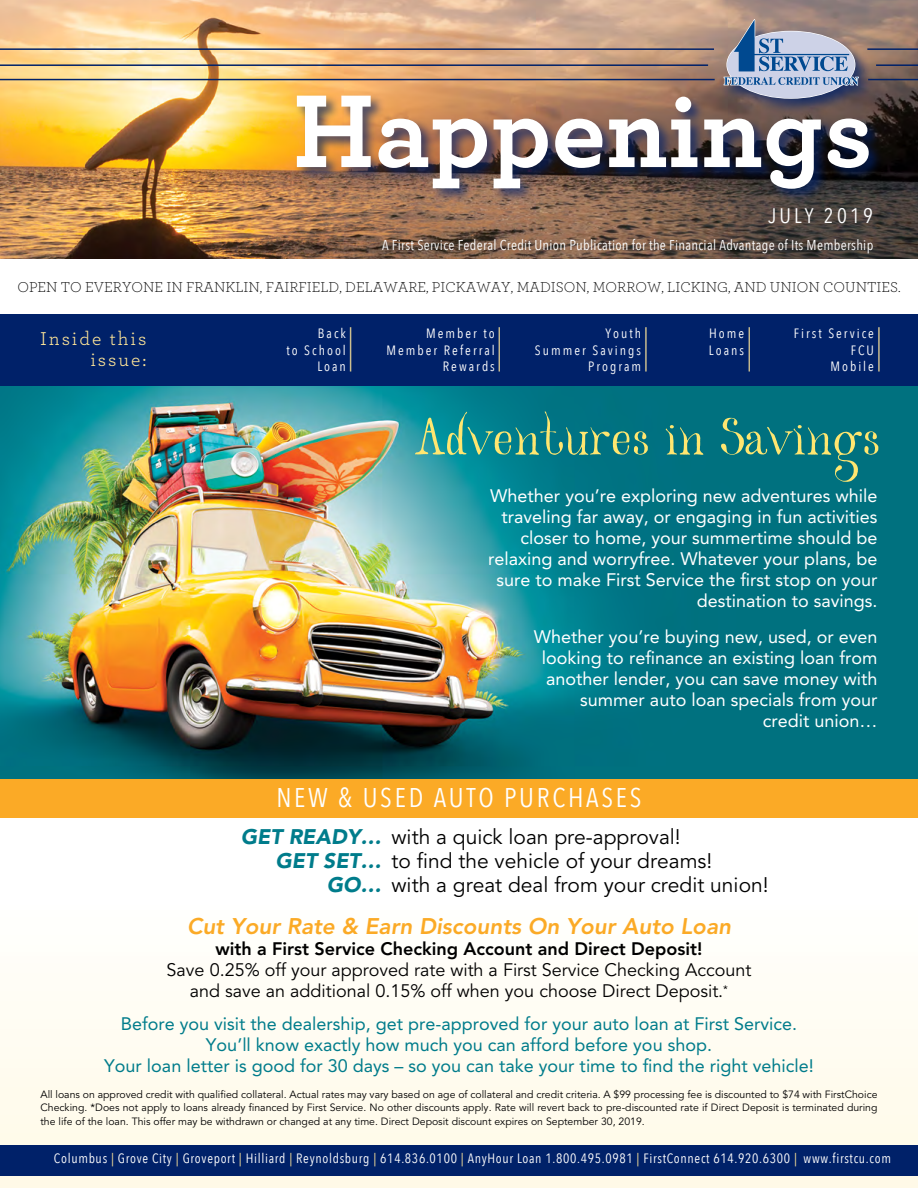
<style>
.page{position:relative;width:918px;height:1188px;background:#fff}
.page>*{position:absolute;margin:0;border:0;box-sizing:border-box;transform-origin:0 0}
.t1{font:700 108.6px "Archer Pro";color:#fff}
.t2{font:54px "Beauty Of The Peaks";color:#ffe670}
.t3{font:200 47.55px "Archer Pro";color:#ffe698}
.t4{font:27px "Avenir Next Condensed";letter-spacing:.1em;color:#fff}
.t5{font:italic 800 22.5px "Avenir";color:#fbaa26}
.t6{font:21px "Avenir";color:#000}
.t7{font:21px "Avenir Next Condensed";letter-spacing:.15em;color:#fff}
.t8{font:19.5px/21px "Archer Pro";letter-spacing:.1em;color:#ffe698;text-align:right}
.t9{font:18px/21px "Avenir";color:#fff;text-align:right}
.t10{font:18px/21px "Avenir";color:#007c8b;text-align:center}
.t11{font:18px "Avenir";color:#000}
.t12{font:800 18px "Avenir";color:#000}
.t13{font:300 15px "Archer Pro";color:#000}
.t14{font:14.25px "Avenir Next Condensed";letter-spacing:.02em;color:#fff}
.t15{font:13.5px "Avenir Next Condensed";letter-spacing:.05em;color:#fff}
.t16{font:13.5px/16.5px "Avenir Next Condensed";letter-spacing:.15em;color:#fff;text-align:right}
.t17{font:10.5px/13.5px "Avenir";color:#000;text-align:justify}
.s1{font-weight:900;font-style:italic;color:#007c8b}
.s2{color:#ffe698}
</style>
<div class="page">
<div style="left:0;top:608px;width:918px;height:580px;background:#fffdf6"></div>
<img style="left:0;top:386px;width:918px;height:393px">
<img style="left:0;top:0;width:918px;height:258px">
<div style="left:295px;top:94px;width:588px;height:109px;background:#002169;opacity:.66"></div>
<div style="left:0;top:315px;width:918px;height:71px;background:#002169"></div>
<div style="left:721px;top:17px;width:153px;height:98px;background:#002169;opacity:.75"></div>
<div style="left:727px;top:31px;width:128px;height:67px;background:#cdd2e7;border-radius:50%"></div>
<svg style="left:724px;top:19px;width:135px;height:68px"></svg>
<hr style="left:0;top:79px;width:715px;height:1px;background:#002169">
<hr style="left:0;top:64px;width:708px;height:2px;background:#002169">
<hr style="left:0;top:48px;width:714px;height:2px;background:#002169">
<hr style="left:868px;top:79px;width:50px;height:1px;background:#002169">
<hr style="left:876px;top:64px;width:42px;height:2px;background:#002169">
<hr style="left:867px;top:48px;width:51px;height:2px;background:#002169">
<div style="left:0;top:779px;width:918px;height:39px;background:#fbaa26"></div>
<div style="left:0;top:1145px;width:918px;height:30px;background:#002169"></div>
<p class="t1" style="left:293px;top:45px;width:582px">Happenings</p>
<p class="t7" style="left:768px;top:198px;width:106px">JULY 2019</p>
<p class="t14" style="left:382px;top:232px;width:493px">A First Service Federal Credit Union Publication for the Financial Advantage of Its Membership</p>
<p class="t13" style="left:17px;top:277px;width:885px">OPEN TO EVERYONE IN FRANKLIN, FAIRFIELD, DELAWARE, PICKAWAY, MADISON, MORROW, LICKING, AND UNION COUNTIES.</p>
<p class="t3" style="left:345px;top:317px;width:13px">|</p>
<p class="t3" style="left:494px;top:317px;width:13px">|</p>
<p class="t3" style="left:641px;top:317px;width:13px">|</p>
<p class="t3" style="left:744px;top:317px;width:13px">|</p>
<p class="t3" style="left:873px;top:317px;width:13px">|</p>
<p class="t16" style="left:286px;top:325px;width:61px">Back<br>to School<br>Loan</p>
<p class="t16" style="left:387px;top:325px;width:110px">Member to<br>Member Referral<br>Rewards</p>
<p class="t16" style="left:535px;top:325px;width:108px">Youth<br>Summer Savings<br>Program</p>
<p class="t8" style="left:40px;top:327px;width:108px">Inside this issue:</p>
<p class="t16" style="left:794px;top:325px;width:82px">First Service<br>FCU<br>Mobile</p>
<p class="t16" style="left:709px;top:325px;width:37px;text-align:left">Home<br>Loans</p>
<p class="t2" style="left:415px;top:410px;width:469px">Adventures in Savings</p>
<p class="t9" style="left:488px;top:485px;width:391px">Whether you’re exploring new adventures while traveling far away, or engaging in fun activities closer to home, your summertime should be relaxing and worryfree. Whatever your plans, be sure to make First Service the first stop on your destination to savings.</p>
<p class="t9" style="left:534px;top:626px;width:345px">Whether you’re buying new, used, or even looking to refinance an existing loan from another lender, you can save money with summer auto loan specials from your credit union…</p>
<p class="t4" style="left:276px;top:774px;width:367px">NEW &amp; USED AUTO PURCHASES</p>
<p class="t6" style="left:241px;top:825px;width:441px"><span class="s1">GET READY…</span> with a quick loan pre-approval!</p>
<p class="t6" style="left:275px;top:849px;width:438px"><span class="s1">GET SET…</span> to find the vehicle of your dreams!</p>
<p class="t6" style="left:327px;top:873px;width:443px"><span class="s1">GO…</span> with a great deal from your credit union!</p>
<p class="t5" style="left:187px;top:913px;width:546px">Cut Your Rate &amp; Earn Discounts On Your Auto Loan</p>
<p class="t12" style="left:215px;top:938px;width:489px">with a First Service Checking Account and Direct Deposit!</p>
<p class="t11" style="left:167px;top:960px;width:586px">Save 0.25% off your approved rate with a First Service Checking Account</p>
<p class="t11" style="left:190px;top:981px;width:540px">and save an additional 0.15% off when you choose Direct Deposit.<sup>*</sup></p>
<p class="t10" style="left:121px;top:1014px;width:678px">Before you visit the dealership, get pre-approved for your auto loan at First Service.</p>
<p class="t10" style="left:104px;top:1035px;width:711px">You’ll know exactly how much you can afford before you shop.<br>Your loan letter is good for 30 days – so you can take your time to find the right vehicle!</p>
<p class="t17" style="left:40px;top:1088px;width:839px">All loans on approved credit with qualified collateral. Actual rates may vary based on age of collateral and credit criteria. A $99 processing fee is discounted to $74 with FirstChoice Checking. *Does not apply to loans already financed by First Service. No other discounts apply. Rate will revert back to pre-discounted rate if Direct Deposit is terminated during the life of the loan. This offer may be withdrawn or changed at any time. Direct Deposit discount expires on September 30, 2019.</p>
<p class="t15" style="left:54px;top:1147px;width:839px">Columbus <span class="s2">|</span> Grove City <span class="s2">|</span> Groveport <span class="s2">|</span> Hilliard <span class="s2">|</span> Reynoldsburg <span class="s2">|</span> 614.836.0100 <span class="s2">|</span> AnyHour Loan 1.800.495.0981 <span class="s2">|</span> FirstConnect 614.920.6300 <span class="s2">|</span> www.firstcu.com</p>
</div>
